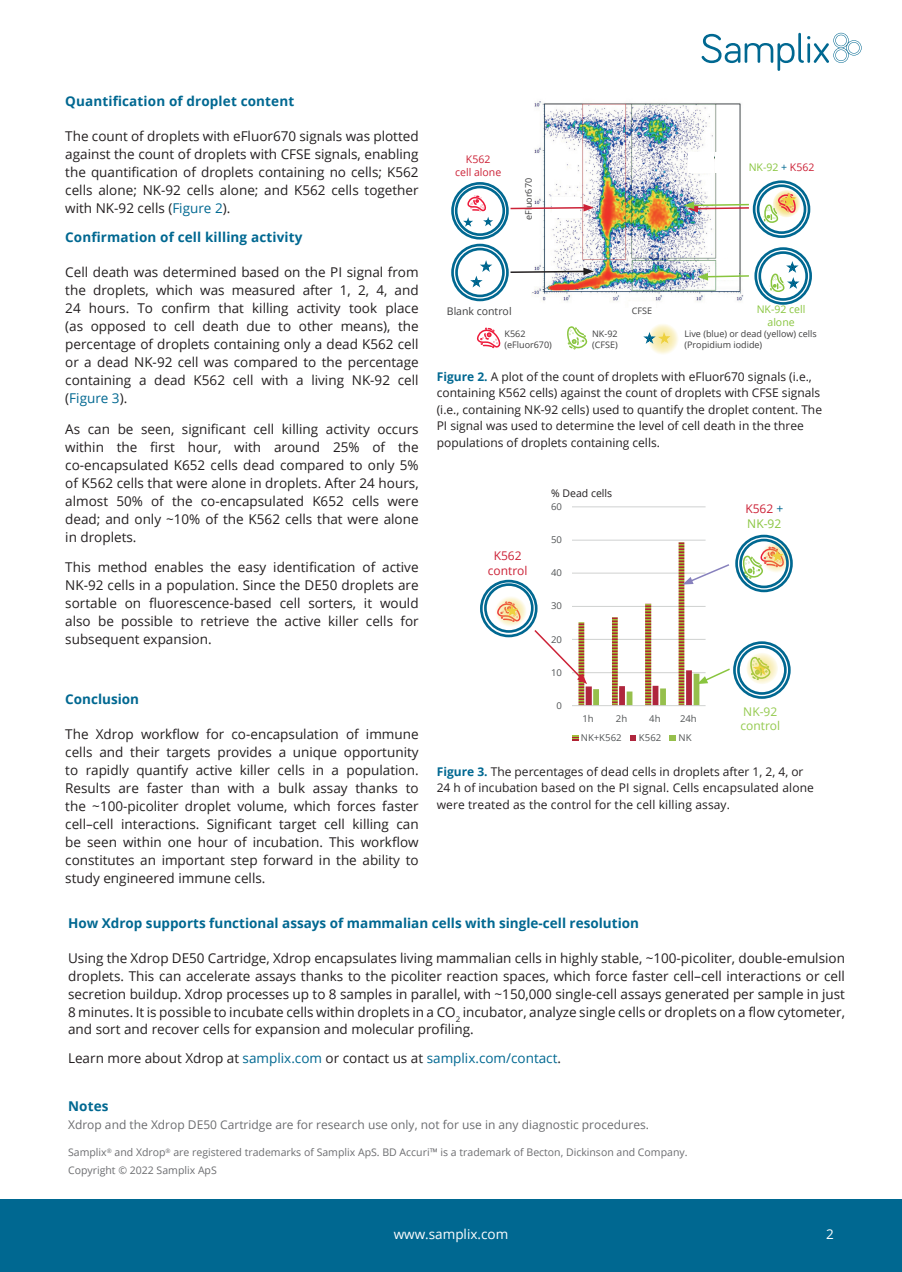
<style>
.page{position:relative;width:902px;height:1272px;background:#fff}
.page>*{position:absolute;margin:0;border:0;box-sizing:border-box;transform-origin:0 0}
.Copy{font:13.5px/18px "Open Sans";color:#231f20;text-align:justify}
.Heading_2{font:700 13.5px "Open Sans";color:#006891}
.t1{font:13.5px "Open Sans";color:#fff}
.References_Heading{font:700 13.5px "Open Sans";letter-spacing:.01em;color:#006891}
.Figure_Legend_Table{font:12px/16.5px "Open Sans";color:#231f20}
.References{font:12px "Open Sans";color:#6c6d70}
.t2{font:12px/14.4px "Open Sans";color:#94ca4e}
.t3{font:12px/14.4px "Open Sans";color:#cc2237;text-align:center}
.t4{font:12px/14.4px "Open Sans";color:#89c53f}
.Trademarks{font:10.5px "Open Sans";color:#6c6d70}
.t5{font:10.5px/12.6px "Open Sans";color:#89c53f;text-align:center}
.t6{font:10.5px "Open Sans";color:#cc2237}
.t7{font:10.5px "Open Sans";color:#3e3e3f}
.t8{font:10.5px "Open Sans";color:#231f20}
.t9{font:9.45px "Open Sans";color:#515455}
.t10{font:9px "Open Sans";color:#3e3e3f}
.s1{color:#006891}
.s2{color:#cc2237}
.s3{font-weight:700;color:#006891}
</style>
<div class="page">
<svg style="left:567px;top:326px;width:21px;height:24px"></svg>
<svg style="left:476px;top:327px;width:25px;height:22px"></svg>
<svg style="left:647px;top:323px;width:31px;height:32px"></svg>
<svg style="left:643px;top:329px;width:30px;height:17px"></svg>
<div style="left:752px;top:180px;width:58px;height:58px;border:3px solid #006891;border-radius:50%"></div>
<div style="left:451px;top:244px;width:57px;height:57px;border:3px solid #006891;border-radius:50%"></div>
<div style="left:455px;top:186px;width:50px;height:50px;border:3px solid #006891;border-radius:50%"></div>
<div style="left:451px;top:182px;width:57px;height:57px;border:3px solid #006891;border-radius:50%"></div>
<svg style="left:460px;top:194px;width:36px;height:35px"></svg>
<div style="left:455px;top:248px;width:49px;height:49px;border:3px solid #006891;border-radius:50%"></div>
<svg style="left:470px;top:260px;width:25px;height:30px"></svg>
<img style="left:531px;top:101px;width:212px;height:201px">
<div style="left:754px;top:247px;width:57px;height:58px;border:3px solid #006891;border-radius:50%"></div>
<div style="left:758px;top:251px;width:49px;height:50px;border:3px solid #006891;border-radius:50%"></div>
<svg style="left:768px;top:258px;width:34px;height:35px"></svg>
<div style="left:756px;top:184px;width:50px;height:50px;border:3px solid #006891;border-radius:50%"></div>
<div style="left:772px;top:190px;width:28px;height:27px;background:#fcf7e0;border-radius:50%"></div>
<svg style="left:761px;top:189px;width:38px;height:35px"></svg>
<svg style="left:683px;top:201px;width:66px;height:11px"></svg>
<div style="left:552px;top:197px;width:28px;height:20px;background:#fff"></div>
<svg style="left:510px;top:267px;width:84px;height:8px"></svg>
<svg style="left:510px;top:204px;width:84px;height:7px"></svg>
<div style="left:717px;top:259px;width:21px;height:20px;background:#fff"></div>
<svg style="left:697px;top:273px;width:52px;height:7px"></svg>
<div style="left:715px;top:152px;width:21px;height:20px;background:#fff"></div>
<div style="left:688px;top:152px;width:26px;height:20px;background:#fff"></div>
<hr style="left:572px;top:540px;width:133px;height:1px;background:#cfd1d0">
<hr style="left:572px;top:506px;width:133px;height:1px;background:#cfd1d0">
<hr style="left:572px;top:705px;width:133px;height:1px;background:#cfd1d0">
<svg style="left:572px;top:735px;width:6px;height:6px"></svg>
<svg style="left:630px;top:735px;width:6px;height:6px"></svg>
<svg style="left:669px;top:735px;width:6px;height:6px"></svg>
<svg style="left:532px;top:542px;width:198px;height:163px"></svg>
<svg style="left:495px;top:596px;width:31px;height:31px"></svg>
<svg style="left:497px;top:600px;width:26px;height:22px"></svg>
<div style="left:484px;top:583px;width:49px;height:49px;border:3px solid #006891;border-radius:50%"></div>
<div style="left:480px;top:579px;width:57px;height:58px;border:3px solid #006891;border-radius:50%"></div>
<svg style="left:760px;top:541px;width:32px;height:31px"></svg>
<svg style="left:741px;top:545px;width:45px;height:34px"></svg>
<div style="left:739px;top:538px;width:49px;height:50px;border:3px solid #006891;border-radius:50%"></div>
<div style="left:735px;top:534px;width:57px;height:58px;border:3px solid #006891;border-radius:50%"></div>
<svg style="left:746px;top:652px;width:32px;height:32px"></svg>
<div style="left:737px;top:645px;width:49px;height:49px;border:3px solid #006891;border-radius:50%"></div>
<div style="left:733px;top:641px;width:57px;height:57px;border:3px solid #006891;border-radius:50%"></div>
<div style="left:0;top:1199px;width:901px;height:72px;background:#006891"></div>
<svg style="left:701px;top:33px;width:160px;height:38px"></svg>
<p class="Heading_2" style="left:65px;top:91px;width:230px">Quantification of droplet content</p>
<p class="Copy" style="left:65px;top:126px;width:355px">The count of droplets with eFluor670 signals was plotted against the count of droplets with CFSE signals, enabling the quantification of droplets containing no cells; K562 cells alone; NK-92 cells alone; and K562 cells together with NK-92 cells (<span class="s1">Figure 2</span>).</p>
<p class="Heading_2" style="left:65px;top:227px;width:239px">Confirmation of cell killing activity</p>
<p class="Copy" style="left:65px;top:262px;width:355px">Cell death was determined based on the PI signal from the droplets, which was measured after 1, 2, 4, and 24 hours. To confirm that killing activity took place (as opposed to cell death due to other means), the percentage of droplets containing only a dead K562 cell or a dead NK-92 cell was compared to the percentage containing a dead K562 cell with a living NK-92 cell (<span class="s1">Figure 3</span>).</p>
<p class="Copy" style="left:65px;top:419px;width:355px">As can be seen, significant cell killing activity occurs within the first hour, with around 25% of the co-encapsulated K652 cells dead compared to only 5% of K562 cells that were alone in droplets. After 24 hours, almost 50% of the co-encapsulated K652 cells were dead; and only ~10% of the K562 cells that were alone in droplets.</p>
<p class="Copy" style="left:65px;top:558px;width:355px">This method enables the easy identification of active NK-92 cells in a population. Since the DE50 droplets are sortable on fluorescence-based cell sorters, it would also be possible to retrieve the active killer cells for subsequent expansion.</p>
<p class="Heading_2" style="left:65px;top:689px;width:75px">Conclusion</p>
<p class="Copy" style="left:65px;top:725px;width:355px">The Xdrop workflow for co-encapsulation of immune cells and their targets provides a unique opportunity to rapidly quantify active killer cells in a population.<br>Results are faster than with a bulk assay thanks to the ~100-picoliter droplet volume, which forces faster cell–cell interactions. Significant target cell killing can be seen within one hour of incubation. This workflow constitutes an important step forward in the ability to study engineered immune cells.</p>
<p class="t6" style="left:466px;top:152px;width:26px">K562</p>
<p class="t6" style="left:455px;top:165px;width:48px">cell alone</p>
<p class="t10" style="left:522px;top:220px;width:44px;rotate:-90deg">eFluor670</p>
<p class="t7" style="left:447px;top:304px;width:66px">Blank control</p>
<p class="t10" style="left:504px;top:328px;width:22px">K562</p>
<p class="t10" style="left:504px;top:338px;width:49px">(eFluor670)</p>
<p class="t5" style="left:748px;top:161px;width:67px">NK-92 <span class="s1">+</span> <span class="s2">K562</span></p>
<p class="t10" style="left:592px;top:328px;width:27px">NK-92</p>
<p class="t10" style="left:592px;top:338px;width:27px">(CFSE)</p>
<p class="t10" style="left:631px;top:304px;width:22px">CFSE</p>
<p class="t5" style="left:756px;top:303px;width:50px">NK-92 cell alone</p>
<p class="t10" style="left:684px;top:328px;width:134px">Live (blue) or dead (yellow) cells</p>
<p class="t10" style="left:684px;top:338px;width:79px">(Propidium iodide)</p>
<p class="Figure_Legend_Table" style="left:436px;top:368px;width:387px"><span class="s3">Figure 2.</span> A plot of the count of droplets with eFluor670 signals (i.e., containing K562 cells) against the count of droplets with CFSE signals (i.e., containing NK-92 cells) used to quantify the droplet content. The PI signal was used to determine the level of cell death in the three populations of droplets containing cells.</p>
<p class="t3" style="left:488px;top:548px;width:41px">K562 control</p>
<p class="t8" style="left:551px;top:486px;width:63px">% Dead cells</p>
<p class="t9" style="left:551px;top:500px;width:12px">60</p>
<p class="t9" style="left:551px;top:533px;width:12px">50</p>
<p class="t9" style="left:551px;top:566px;width:12px">40</p>
<p class="t9" style="left:551px;top:599px;width:12px">30</p>
<p class="t9" style="left:551px;top:633px;width:12px">20</p>
<p class="t9" style="left:551px;top:665px;width:12px">10</p>
<p class="t9" style="left:556px;top:699px;width:7px">0</p>
<p class="t9" style="left:582px;top:712px;width:13px">1h</p>
<p class="t9" style="left:616px;top:712px;width:13px">2h</p>
<p class="t9" style="left:649px;top:712px;width:13px">4h</p>
<p class="t9" style="left:680px;top:712px;width:18px">24h</p>
<p class="t9" style="left:580px;top:731px;width:42px">NK+K562</p>
<p class="t9" style="left:638px;top:731px;width:24px">K562</p>
<p class="t9" style="left:678px;top:731px;width:15px">NK</p>
<p class="t4" style="left:745px;top:501px;width:39px"><span class="s2">K562</span> <span class="s1">+<br></span>NK-92</p>
<p class="t2" style="left:740px;top:704px;width:41px">NK-92 control</p>
<p class="Figure_Legend_Table" style="left:436px;top:762px;width:378px"><span class="s3">Figure 3.</span> The percentages of dead cells in droplets after 1, 2, 4, or<br>24 h of incubation based on the PI signal. Cells encapsulated alone were treated as the control for the cell killing assay.</p>
<p class="Heading_2" style="left:68px;top:913px;width:572px">How Xdrop supports functional assays of mammalian cells with single-cell resolution</p>
<p class="Copy" style="left:68px;top:949px;width:778px">Using the Xdrop DE50 Cartridge, Xdrop encapsulates living mammalian cells in highly stable, ~100-picoliter, double-emulsion droplets. This can accelerate assays thanks to the picoliter reaction spaces, which force faster cell–cell interactions or cell secretion buildup. Xdrop processes up to 8 samples in parallel, with ~150,000 single-cell assays generated per sample in just 8 minutes. It is possible to incubate cells within droplets in a CO<sub>2</sub> incubator, analyze single cells or droplets on a flow cytometer,</p>
<p class="Copy" style="left:68px;top:1019px;width:407px">and sort and recover cells for expansion and molecular profiling.</p>
<p class="Copy" style="left:68px;top:1048px;width:494px">Learn more about Xdrop at <span class="s1">samplix.com</span> or contact us at <span class="s1">samplix.com/contact</span>.</p>
<p class="References_Heading" style="left:68px;top:1096px;width:42px">Notes</p>
<p class="References" style="left:68px;top:1116px;width:582px">Xdrop and the Xdrop DE50 Cartridge are for research use only, not for use in any diagnostic procedures.</p>
<p class="Trademarks" style="left:68px;top:1145px;width:621px">Samplix<sup>®</sup> and Xdrop<sup>®</sup> are registered trademarks of Samplix ApS. BD Accuri™ is a trademark of Becton, Dickinson and Company.</p>
<p class="Trademarks" style="left:68px;top:1163px;width:150px">Copyright © 2022 Samplix ApS</p>
<p class="t1" style="left:393px;top:1224px;width:116px">www.samplix.com</p>
<p class="t1" style="left:826px;top:1224px;width:9px">2</p>
</div>
